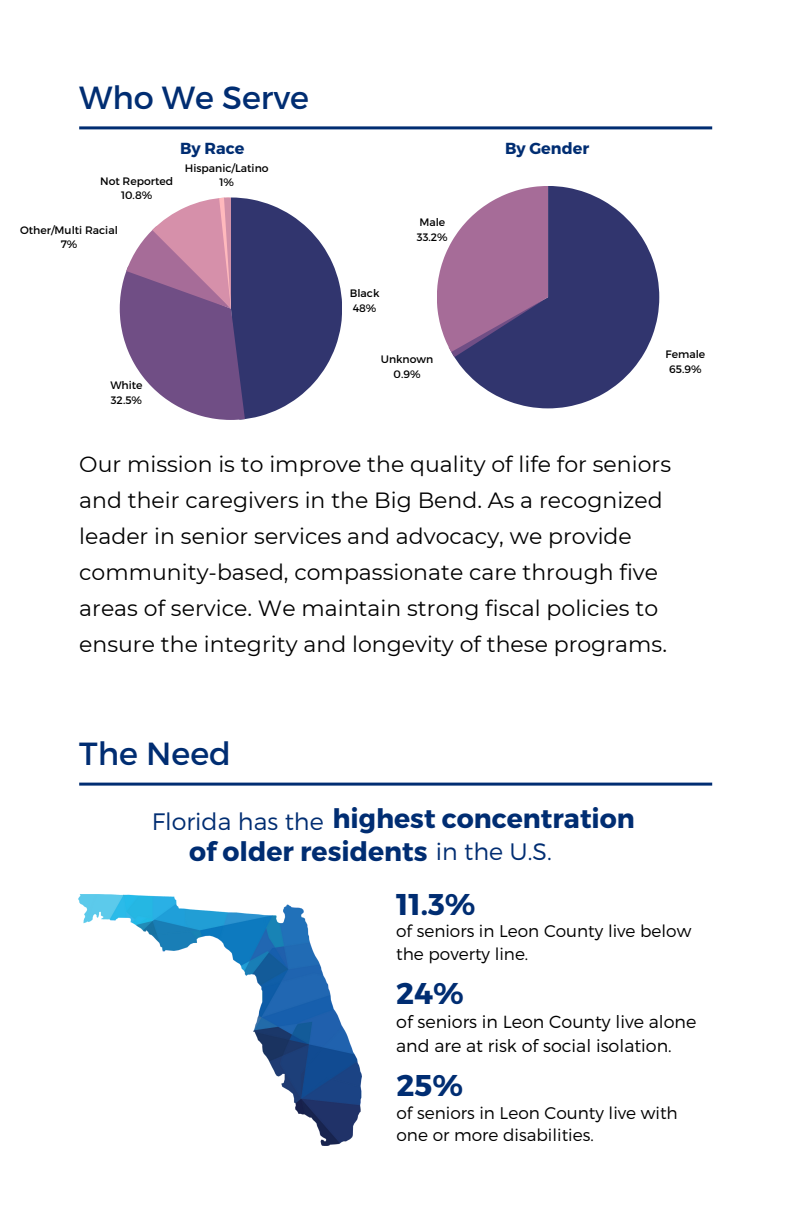
<style>
.page{position:relative;width:792px;height:1224px;background:#fff}
.page>*{position:absolute;margin:0;border:0;box-sizing:border-box;transform-origin:0 0}
.t1{font:32px "Montserrat";color:#002d72}
.t2{font:700 30px "Montserrat";color:#002d72}
.t3{font:700 26.8px/33px "Montserrat";color:#002d72}
.t4{font:22px/36px "Montserrat";color:#000}
.t5{font:300 17.6px/23.8px "Montserrat";color:#000}
.t6{font:300 17px/23px "Montserrat";color:#000}
.t7{font:700 16px "Montserrat";color:#002d72}
.t8{font:10.8px/14.6px "Montserrat";color:#000;text-align:center}
.s1{font-weight:300;font-size:23.8px}
</style>
<div class="page">
<hr style="left:79px;top:126px;width:633px;height:3px;background:#002d72">
<hr style="left:79px;top:783px;width:633px;height:3px;background:#002d72">
<svg style="left:120px;top:197px;width:222px;height:223px"></svg>
<svg style="left:454px;top:186px;width:205px;height:222px;fill:#31356e"></svg>
<svg style="left:437px;top:186px;width:112px;height:171px"></svg>
<img style="left:78px;top:895px;width:284px;height:250px">
<h1 class="t1" style="left:79px;top:77px;width:231px">Who We Serve</h1>
<p class="t8" style="left:100px;top:173px;width:75px">Not Reported<br>10.8%</p>
<p class="t8" style="left:20px;top:222px;width:99px">Other/Multi Racial<br>7%</p>
<p class="t7" style="left:180px;top:138px;width:66px">By Race</p>
<p class="t7" style="left:505px;top:138px;width:86px">By Gender</p>
<p class="t8" style="left:185px;top:160px;width:85px">Hispanic/Latino<br>1%</p>
<p class="t8" style="left:417px;top:215px;width:32px;text-align:left">Male<br>33.2%</p>
<p class="t8" style="left:350px;top:285px;width:31px;text-align:left">Black<br>48%</p>
<p class="t8" style="left:110px;top:377px;width:34px;text-align:left">White<br>32.5%</p>
<p class="t8" style="left:381px;top:351px;width:54px">Unknown<br>0.9%</p>
<p class="t8" style="left:666px;top:346px;width:41px">Female<br>65.9%</p>
<p class="t4" style="left:79px;top:446px;width:593px">Our mission is to improve the quality of life for seniors and their caregivers in the Big Bend. As a recognized leader in senior services and advocacy, we provide community-based, compassionate care through five areas of service. We maintain strong fiscal policies to ensure the integrity and longevity of these programs.</p>
<h1 class="t1" style="left:79px;top:733px;width:153px">The Need</h1>
<p class="t3" style="left:189px;top:801px;width:447px;text-indent:-37px"><span class="s1">Florida has the</span> highest concentration of older residents <span class="s1">in the U.S.</span></p>
<h2 class="t2" style="left:396px;top:884px;width:81px">11.3%</h2>
<p class="t6" style="left:396px;top:919px;width:297px">of seniors in Leon County live below the poverty line.</p>
<h2 class="t2" style="left:396px;top:974px;width:69px">24%</h2>
<p class="t5" style="left:396px;top:1009px;width:302px">of seniors in Leon County live alone and are at risk of social isolation.</p>
<h2 class="t2" style="left:397px;top:1066px;width:68px">25%</h2>
<p class="t6" style="left:397px;top:1101px;width:283px">of seniors in Leon County live with one or more disabilities.</p>
</div>
